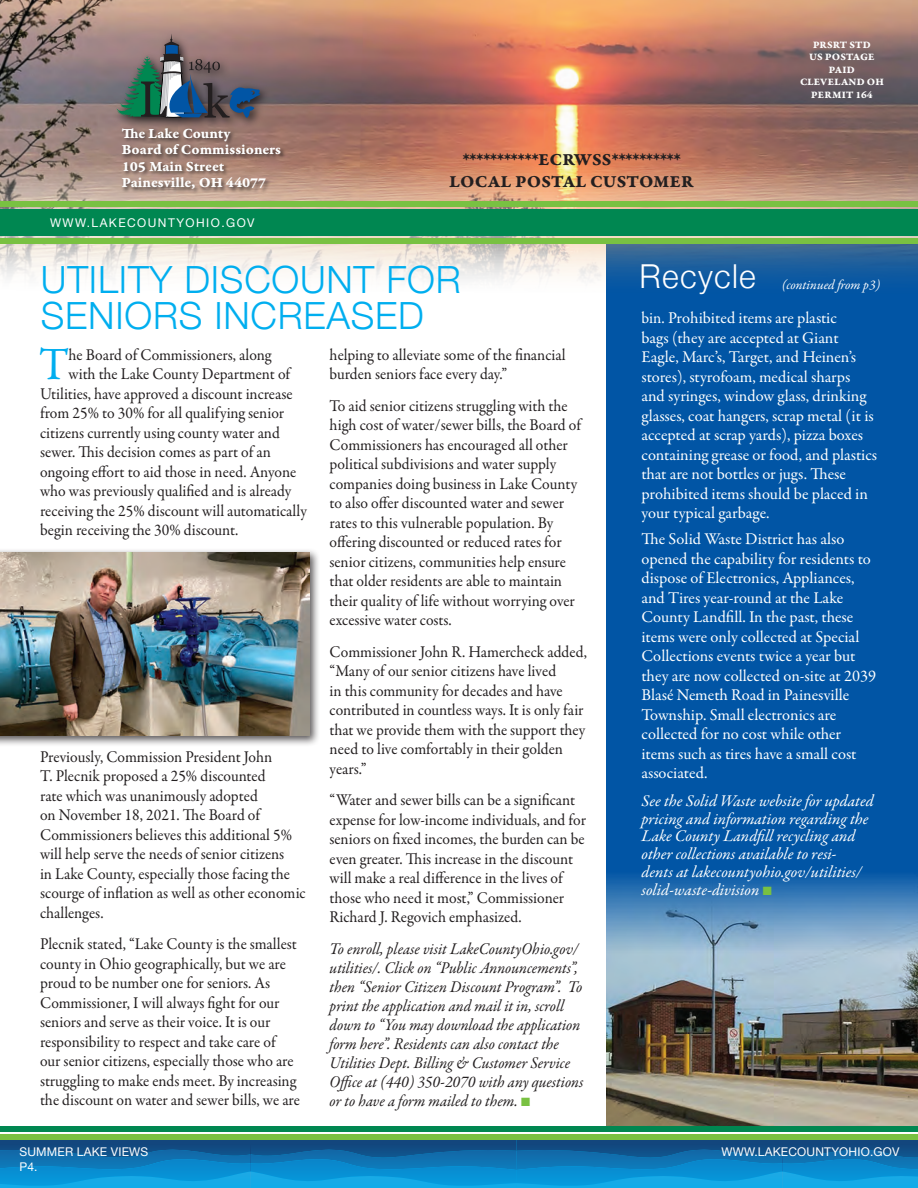
<style>
.page{position:relative;width:918px;height:1188px;background:#fff}
.page>*{position:absolute;margin:0;border:0;box-sizing:border-box;transform-origin:0 0}
.t1{font:46.65px "Garamond Premr Pro";color:#00aeef;scale:.95 1}
.t2{font:300 37.5px/36px "Helvetica Neue";letter-spacing:.02em;color:#00aeef}
.t3{font:300 33px "Helvetica Neue";letter-spacing:.04em;color:#fff}
.t4{font:18px/21.6px "Garamond Premr Pro Bd Capt";letter-spacing:.005em;color:#231f20;text-align:center}
.t5{font:16.5px/19.5px "Garamond Premr Pro";color:#231f20;scale:.95 1}
.t6{font:16.5px/19.5px "Garamond Premr Pro";color:#fff}
.t7{font:16.5px/19.5px "Garamond Premr Pro";color:#fff;scale:.96 1}
.t8{font:italic 16.5px/19px "Garamond Premr Pro";letter-spacing:-.005em;color:#231f20;scale:.95 1}
.t9{font:italic 16.5px/17.9px "Garamond Premr Pro";letter-spacing:-.005em;color:#fff}
.t10{font:15px/16.5px "Garamond Premr Pro Bd Capt";color:#fff}
.t11{font:italic 13.5px "Garamond Premr Pro";letter-spacing:-.005em;color:#fff}
.t12{font:12px/14.4px "Helvetica Neue";letter-spacing:.015em;color:#fff}
.t13{font:12px "Helvetica Neue";letter-spacing:.12em;color:#fff}
.t14{font:10.5px/12.6px "Garamond Premr Pro Bd Capt";letter-spacing:.005em;color:#fff;text-align:center}
.s1{color:#79c142}
</style>
<div class="page">
<div style="left:606px;top:243px;width:312px;height:886px;background:#0155a5"></div>
<img style="left:606px;top:875px;width:312px;height:251px">
<svg style="left:0;top:1140px;width:918px;height:48px;background:#0e7ab8"></svg>
<img style="left:0;top:0;width:918px;height:281px">
<svg style="left:113px;top:31px;width:158px;height:98px;background:#886d6a"></svg>
<svg style="left:117px;top:33px;width:144px;height:85px;background:#686e72"></svg>
<div style="left:121px;top:127px;width:166px;height:68px;background:#231f20;opacity:.72"></div>
<div style="left:0;top:209px;width:918px;height:27px;background:#008751"></div>
<div style="left:0;top:238px;width:918px;height:6px;background:#79c142"></div>
<div style="left:0;top:201px;width:918px;height:6px;background:#79c142"></div>
<div style="left:0;top:1126px;width:918px;height:6px;background:#008751"></div>
<div style="left:0;top:1134px;width:918px;height:6px;background:#79c142"></div>
<div style="left:0;top:548px;width:320px;height:198px;background:#231f20;opacity:.75"></div>
<img style="left:0;top:552px;width:309px;height:184px">
<p class="t10" style="left:122px;top:125px;width:161px">The Lake County<br>Board of Commissioners<br>105 Main Street<br>Painesville, OH 44077</p>
<p class="t13" style="left:50px;top:214px;width:206px">WWW.LAKECOUNTYOHIO.GOV</p>
<p class="t4" style="left:450px;top:149px;width:246px">***********ECRWSS**********<br>LOCAL POSTAL CUSTOMER</p>
<p class="t14" style="left:800px;top:38px;width:85px">PRSRT STD<br>US POSTAGE<br>PAID<br>CLEVELAND OH<br>PERMIT 164</p>
<h2 class="t2" style="left:41px;top:259px;width:421px">UTILITY DISCOUNT FOR<br>SENIORS INCREASED</h2>
<h1 class="t1" style="left:39px;top:336px;width:33px">T</h1>
<p class="t5" style="left:69px;top:345px;width:215px">he Board of Commissioners, along</p>
<p class="t5" style="left:69px;top:365px;width:235px">with the Lake County Department of</p>
<p class="t5" style="left:40px;top:384px;width:267px">Utilities, have approved a discount increase</p>
<p class="t5" style="left:40px;top:404px;width:259px">from 25% to 30% for all qualifying senior</p>
<p class="t5" style="left:40px;top:423px;width:254px">citizens currently using county water and</p>
<p class="t5" style="left:40px;top:443px;width:245px">sewer. This decision comes as part of an</p>
<p class="t5" style="left:40px;top:462px;width:271px">ongoing effort to aid those in need. Anyone</p>
<p class="t5" style="left:40px;top:482px;width:266px">who was previously qualified and is already</p>
<p class="t5" style="left:40px;top:501px;width:282px">receiving the 25% discount will automatically</p>
<p class="t5" style="left:40px;top:521px;width:210px">begin receiving the 30% discount.</p>
<p class="t5" style="left:40px;top:747px;width:281px">Previously, Commission President John<br>T. Plecnik proposed a 25% discounted<br>rate which was unanimously adopted<br>on November 18, 2021. The Board of Commissioners believes this additional 5% will help serve the needs of senior citizens<br>in Lake County, especially those facing the scourge of inflation as well as other economic challenges.</p>
<p class="t5" style="left:40px;top:935px;width:275px">Plecnik stated, “Lake County is the smallest county in Ohio geographically, but we are proud to be number one for seniors. As Commissioner, I will always fight for our seniors and serve as their voice. It is our responsibility to respect and take care of our senior citizens, especially those who are struggling to make ends meet. By increasing the discount on water and sewer bills, we are</p>
<p class="t5" style="left:330px;top:345px;width:250px">helping to alleviate some of the financial burden seniors face every day.”</p>
<p class="t5" style="left:330px;top:396px;width:266px">To aid senior citizens struggling with the high cost of water/sewer bills, the Board of Commissioners has encouraged all other political subdivisions and water supply companies doing business in Lake County to also offer discounted water and sewer rates to this vulnerable population. By offering discounted or reduced rates for senior citizens, communities help ensure that older residents are able to maintain their quality of life without worrying over excessive water costs.</p>
<p class="t5" style="left:330px;top:642px;width:272px">Commissioner John R. Hamercheck added, “Many of our senior citizens have lived<br>in this community for decades and have contributed in countless ways. It is only fair that we provide them with the support they need to live comfortably in their golden years.”</p>
<p class="t5" style="left:330px;top:791px;width:271px">“Water and sewer bills can be a significant expense for low-income individuals, and for seniors on fixed incomes, the burden can be even greater. This increase in the discount will make a real difference in the lives of those who need it most,” Commissioner Richard J. Regovich emphasized.</p>
<p class="t8" style="left:330px;top:940px;width:269px">To enroll, please visit LakeCountyOhio.gov/ utilities/. Click on “Public Announcements”, then “Senior Citizen Discount Program”. To print the application and mail it in, scroll down to “You may download the application form here”. Residents can also contact the Utilities Dept. Billing &amp; Customer Service Office at (440) 350-2070 with any questions or to have a form mailed to them. <span class="s1">■</span></p>
<h3 class="t3" style="left:640px;top:250px;width:118px">Recycle</h3>
<p class="t11" style="left:782px;top:276px;width:100px">(continued from p3)</p>
<p class="t7" style="left:641px;top:309px;width:247px">bin. Prohibited items are plastic<br>bags (they are accepted at Giant Eagle, Marc’s, Target, and Heinen’s stores), styrofoam, medical sharps and syringes, window glass, drinking glasses, coat hangers, scrap metal (it is accepted at scrap yards), pizza boxes containing grease or food, and plastics that are not bottles or jugs. These prohibited items should be placed in your typical garbage.</p>
<p class="t6" style="left:641px;top:530px;width:236px">The Solid Waste District has also opened the capability for residents to dispose of Electronics, Appliances, and Tires year-round at the Lake County Landfill. In the past, these items were only collected at Special Collections events twice a year but they are now collected on-site at 2039<br>Blasé Nemeth Road in Painesville Township. Small electronics are collected for no cost while other items such as tires have a small cost associated.</p>
<p class="t9" style="left:641px;top:792px;width:234px">See the Solid Waste website for updated pricing and information regarding the Lake County Landfill recycling and other collections available to resi-<br>dents at lakecountyohio.gov/utilities/ solid-waste-division <span class="s1">■</span></p>
<p class="t12" style="left:19px;top:1145px;width:130px">SUMMER LAKE VIEWS<br>P4.</p>
<p class="t12" style="left:721px;top:1145px;width:180px">WWW.LAKECOUNTYOHIO.GOV</p>
</div>
